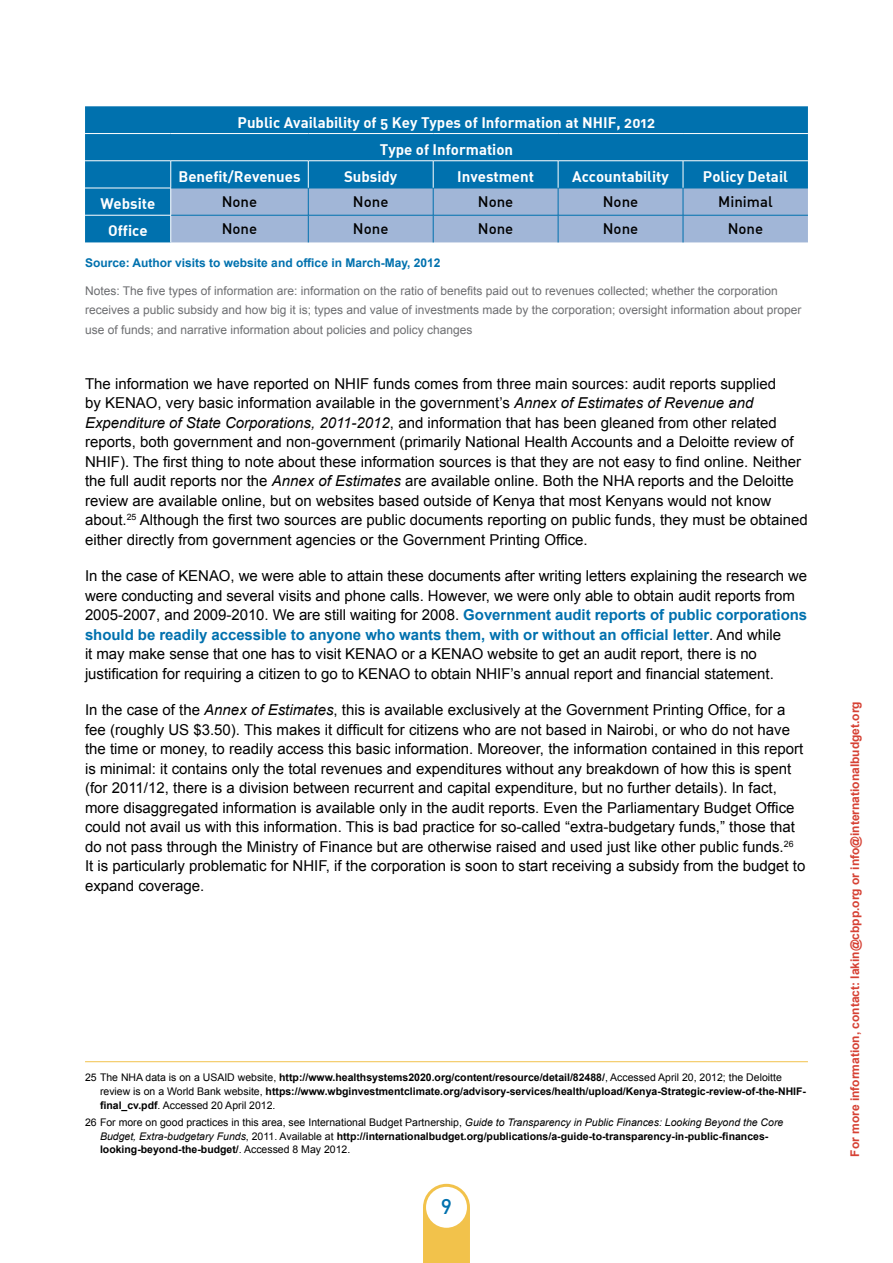
<style>
.page{position:relative;width:893px;height:1263px;background:#fff}
.page>*{position:absolute;margin:0;border:0;box-sizing:border-box;transform-origin:0 0}
.t1{font:500 21px "DIN";color:#0071ae}
.t2{font:15px/19.5px "Arial";color:#000}
.t3{font:15px "DIN Black Alternate";color:#fff}
.t4{font:500 15px "DIN Alternate";color:#000}
.t5{font:12px/19.5px "Arial";color:#6d6e71}
.t6{font:700 12px "Arial";color:#d64134}
.t7{font:700 12px "Arial";color:#0071ae}
.t8{font:700 10.5px/13.5px "Arial";color:#000}
.s1{font-style:italic}
.s2{font-weight:700;color:#0071ae}
.s3{font-weight:400}
.s4{font-weight:400;font-style:italic}
</style>
<div class="page">
<div style="left:423px;top:1212px;width:47px;height:51px;background:#f2c24b"></div>
<div style="left:424px;top:1185px;width:44px;height:44px;background:#fff;border-radius:50%"></div>
<div style="left:423px;top:1184px;width:47px;height:47px;border:3px solid #f2c24b;border-radius:50%"></div>
<div style="left:85px;top:106px;width:723px;height:136px;background:#0071ae"></div>
<hr style="left:171px;top:160px;width:137px;height:1px;background:#fff">
<hr style="left:308px;top:160px;width:125px;height:1px;background:#fff">
<hr style="left:433px;top:160px;width:125px;height:1px;background:#fff">
<hr style="left:558px;top:160px;width:125px;height:1px;background:#fff">
<hr style="left:683px;top:160px;width:125px;height:1px;background:#fff">
<hr style="left:85px;top:160px;width:86px;height:1px;background:#fff">
<hr style="left:85px;top:188px;width:86px;height:1px;background:#fff">
<hr style="left:85px;top:215px;width:86px;height:1px;background:#fff">
<svg style="left:170px;top:161px;width:638px;height:81px;background:#699ec8"></svg>
<hr style="left:85px;top:133px;width:86px;height:1px;background:#fff">
<hr style="left:171px;top:133px;width:137px;height:1px;background:#fff">
<hr style="left:308px;top:133px;width:125px;height:1px;background:#fff">
<hr style="left:433px;top:133px;width:125px;height:1px;background:#fff">
<hr style="left:558px;top:133px;width:125px;height:1px;background:#fff">
<hr style="left:683px;top:133px;width:125px;height:1px;background:#fff">
<hr style="left:85px;top:1061px;width:723px;height:1px;background:#f2c24b">
<p class="t3" style="left:238px;top:115px;width:419px">Public Availability of 5 Key Types of Information at NHIF, 2012</p>
<p class="t3" style="left:380px;top:143px;width:135px">Type of Information</p>
<p class="t3" style="left:178px;top:170px;width:124px">Benefit/Revenues</p>
<p class="t3" style="left:344px;top:170px;width:55px">Subsidy</p>
<p class="t3" style="left:457px;top:170px;width:78px">Investment</p>
<p class="t3" style="left:572px;top:170px;width:98px">Accountability</p>
<p class="t3" style="left:703px;top:170px;width:87px">Policy Detail</p>
<p class="t3" style="left:100px;top:197px;width:57px">Website</p>
<p class="t4" style="left:222px;top:196px;width:37px">None</p>
<p class="t4" style="left:353px;top:196px;width:37px">None</p>
<p class="t4" style="left:478px;top:196px;width:37px">None</p>
<p class="t4" style="left:603px;top:196px;width:37px">None</p>
<p class="t4" style="left:718px;top:196px;width:56px">Minimal</p>
<p class="t3" style="left:108px;top:224px;width:41px">Office</p>
<p class="t4" style="left:222px;top:223px;width:37px">None</p>
<p class="t4" style="left:353px;top:223px;width:37px">None</p>
<p class="t4" style="left:478px;top:223px;width:37px">None</p>
<p class="t4" style="left:603px;top:223px;width:37px">None</p>
<p class="t4" style="left:728px;top:223px;width:37px">None</p>
<p class="t7" style="left:85px;top:255px;width:357px">Source: Author visits to website and office in March-May, 2012</p>
<p class="t5" style="left:85px;top:281px;width:718px">Notes: The five types of information are: information on the ratio of benefits paid out to revenues collected; whether the corporation receives a public subsidy and how big it is; types and value of investments made by the corporation; oversight information about proper use of funds; and narrative information about policies and policy changes</p>
<p class="t2" style="left:85px;top:375px;width:724px">The information we have reported on NHIF funds comes from three main sources: audit reports supplied<br>by KENAO, very basic information available in the government’s <span class="s1">Annex of Estimates of Revenue and Expenditure of State Corporations, 2011-2012</span>, and information that has been gleaned from other related reports, both government and non-government (primarily National Health Accounts and a Deloitte review of NHIF). The first thing to note about these information sources is that they are not easy to find online. Neither the full audit reports nor the <span class="s1">Annex of Estimates</span> are available online. Both the NHA reports and the Deloitte review are available online, but on websites based outside of Kenya that most Kenyans would not know about.<sup>2</sup><sup>5</sup> Although the first two sources are public documents reporting on public funds, they must be obtained either directly from government agencies or the Government Printing Office.</p>
<p class="t2" style="left:85px;top:566px;width:724px">In the case of KENAO, we were able to attain these documents after writing letters explaining the research we were conducting and several visits and phone calls. However, we were only able to obtain audit reports from 2005-2007, and 2009-2010. We are still waiting for 2008. <span class="s2">Government audit reports of public corporations should be readily accessible to anyone who wants them, with or without an official letter</span>. And while<br>it may make sense that one has to visit KENAO or a KENAO website to get an audit report, there is no justification for requiring a citizen to go to KENAO to obtain NHIF’s annual report and financial statement.</p>
<p class="t2" style="left:85px;top:701px;width:722px">In the case of the <span class="s1">Annex of Estimates</span>, this is available exclusively at the Government Printing Office, for a fee (roughly US $3.50). This makes it difficult for citizens who are not based in Nairobi, or who do not have the time or money, to readily access this basic information. Moreover, the information contained in this report is minimal: it contains only the total revenues and expenditures without any breakdown of how this is spent (for 2011/12, there is a division between recurrent and capital expenditure, but no further details). In fact, more disaggregated information is available only in the audit reports. Even the Parliamentary Budget Office could not avail us with this information. This is bad practice for so-called “extra-budgetary funds,” those that do not pass through the Ministry of Finance but are otherwise raised and used just like other public funds.<sup>2</sup><sup>6<br></sup>It is particularly problematic for NHIF, if the corporation is soon to start receiving a subsidy from the budget to expand coverage.</p>
<p class="t8" style="left:100px;top:1071px;width:708px;text-indent:-15px"><span class="s3">2</span><span class="s3">5</span> <span class="s3">The NHA data is on a USAID website,</span> http://www.healthsystems2020.org/content/resource/detail/82488/<span class="s3">, Accessed April 20, 2012; the Deloitte review is on a World Bank website,</span> https://www.wbginvestmentclimate.org/advisory-services/health/upload/Kenya-Strategic-review-of-the-NHIF&shy;final_cv.pdf<span class="s3">. Accessed 20 April 2012.</span></p>
<p class="t8" style="left:100px;top:1116px;width:685px;text-indent:-15px"><span class="s3">2</span><span class="s3">6</span> <span class="s3">For more on good practices in this area, see International Budget Partnership,</span> <span class="s4">Guide to Transparency in Public Finances: Looking Beyond the Core<br>Budget, Extra-budgetary Funds</span><span class="s3">, 2011. Available at</span> http://internationalbudget.org/publications/a-guide-to-transparency-in-public-finances&shy;looking-beyond-the-budget/<span class="s3">. Accessed 8 May 2012.</span></p>
<h1 class="t1" style="left:441px;top:1198px;width:13px">9</h1>
<p class="t6" style="left:850px;top:1157px;width:457px;rotate:-90deg">For more information, contact: lakin@cbpp.org or info@internationalbudget.org</p>
</div>
